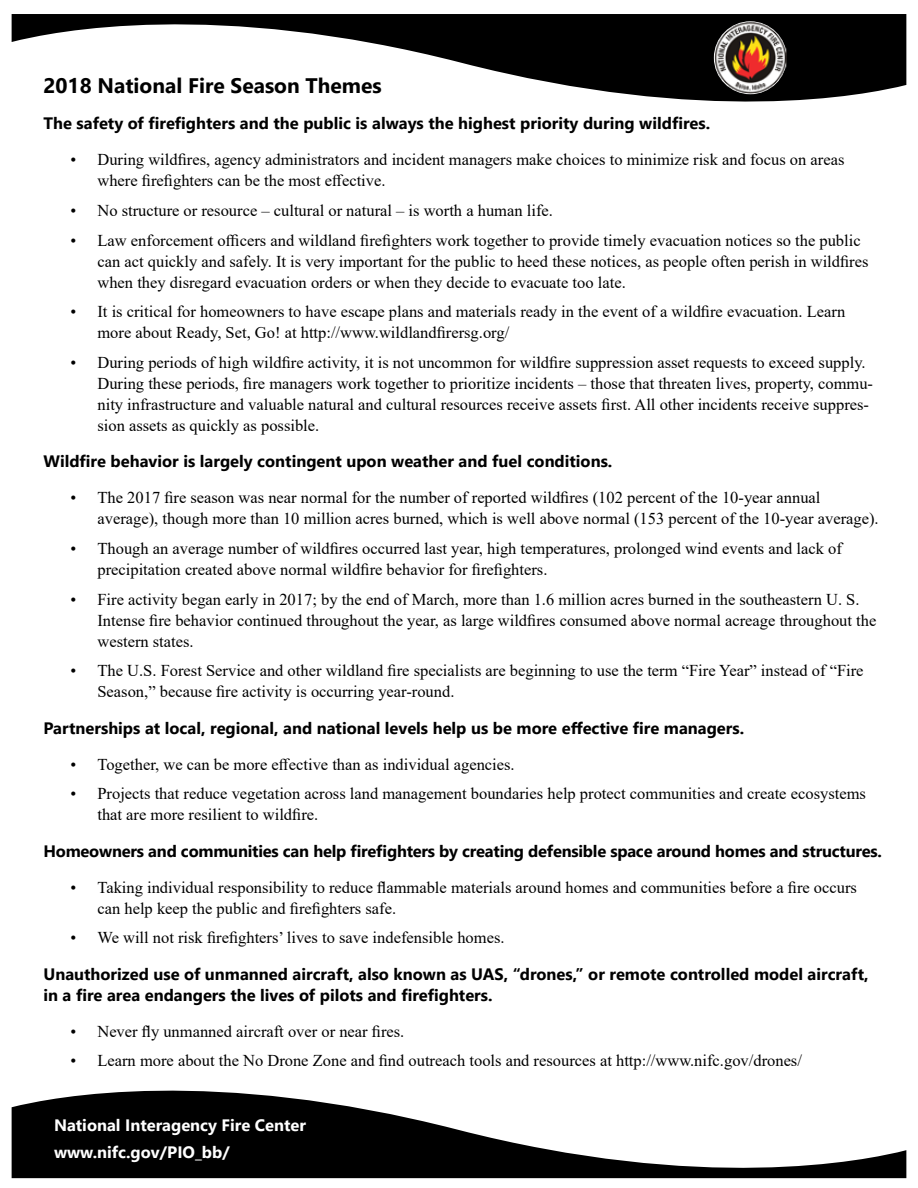
<style>
.page{position:relative;width:918px;height:1188px;background:#fff}
.page>*{position:absolute;margin:0;border:0;box-sizing:border-box;transform-origin:0 0}
.t1{font:700 21px "Segoe UI";color:#000}
.t2{font:16.5px/21px "Times New Roman";color:#000}
.t3{font:700 16.5px/21px "Segoe UI";color:#000}
.t4{font:700 16.5px/27px "Segoe UI";color:#fff}
</style>
<div class="page">
<svg style="left:12px;top:1090px;width:894px;height:89px;fill:#000"></svg>
<svg style="left:12px;top:14px;width:894px;height:88px;fill:#000"></svg>
<img style="left:715px;top:22px;width:71px;height:71px">
<p class="t1" style="left:44px;top:69px;width:340px">2018 National Fire Season Themes</p>
<p class="t3" style="left:44px;top:113px;width:668px">The safety of firefighters and the public is always the highest priority during wildfires.</p>
<p class="t2" style="left:97px;top:149px;width:748px;text-indent:-27px">• During wildfires, agency administrators and incident managers make choices to minimize risk and focus on areas where firefighters can be the most effective.</p>
<p class="t2" style="left:70px;top:199px;width:484px">• No structure or resource – cultural or natural – is worth a human life.</p>
<p class="t2" style="left:97px;top:229px;width:773px;text-indent:-27px">• Law enforcement officers and wildland firefighters work together to provide timely evacuation notices so the public can act quickly and safely. It is very important for the public to heed these notices, as people often perish in wildfires when they disregard evacuation orders or when they decide to evacuate too late.</p>
<p class="t2" style="left:97px;top:301px;width:749px;text-indent:-27px">• It is critical for homeowners to have escape plans and materials ready in the event of a wildfire evacuation. Learn more about Ready, Set, Go! at http://www.wildlandfirersg.org/</p>
<p class="t2" style="left:97px;top:351px;width:777px;text-indent:-27px">• During periods of high wildfire activity, it is not uncommon for wildfire suppression asset requests to exceed supply.<br>During these periods, fire managers work together to prioritize incidents – those that threaten lives, property, commu&shy;nity infrastructure and valuable natural and cultural resources receive assets first. All other incidents receive suppres&shy;sion assets as quickly as possible.</p>
<p class="t3" style="left:43px;top:451px;width:570px">Wildfire behavior is largely contingent upon weather and fuel conditions.</p>
<p class="t2" style="left:97px;top:487px;width:783px;text-indent:-27px">• The 2017 fire season was near normal for the number of reported wildfires (102 percent of the 10-year annual average), though more than 10 million acres burned, which is well above normal (153 percent of the 10-year average).</p>
<p class="t2" style="left:97px;top:537px;width:746px;text-indent:-27px">• Though an average number of wildfires occurred last year, high temperatures, prolonged wind events and lack of precipitation created above normal wildfire behavior for firefighters.</p>
<p class="t2" style="left:97px;top:588px;width:780px;text-indent:-27px">• Fire activity began early in 2017; by the end of March, more than 1.6 million acres burned in the southeastern U. S.<br>Intense fire behavior continued throughout the year, as large wildfires consumed above normal acreage throughout the western states.</p>
<p class="t2" style="left:97px;top:660px;width:768px;text-indent:-27px">• The U.S. Forest Service and other wildland fire specialists are beginning to use the term “Fire Year” instead of “Fire<br>Season,” because fire activity is occurring year-round.</p>
<p class="t3" style="left:43px;top:717px;width:702px">Partnerships at local, regional, and national levels help us be more effective fire managers.</p>
<p class="t2" style="left:70px;top:753px;width:446px">• Together, we can be more effective than as individual agencies.</p>
<p class="t2" style="left:97px;top:783px;width:770px;text-indent:-27px">• Projects that reduce vegetation across land management boundaries help protect communities and create ecosystems that are more resilient to wildfire.</p>
<p class="t3" style="left:43px;top:840px;width:840px">Homeowners and communities can help firefighters by creating defensible space around homes and structures.</p>
<p class="t2" style="left:97px;top:876px;width:761px;text-indent:-27px">• Taking individual responsibility to reduce flammable materials around homes and communities before a fire occurs can help keep the public and firefighters safe.</p>
<p class="t2" style="left:70px;top:927px;width:436px">• We will not risk firefighters’ lives to save indefensible homes.</p>
<p class="t3" style="left:43px;top:963px;width:827px">Unauthorized use of unmanned aircraft, also known as UAS, “drones,” or remote controlled model aircraft, in a fire area endangers the lives of pilots and firefighters.</p>
<p class="t2" style="left:70px;top:1020px;width:335px">• Never fly unmanned aircraft over or near fires.</p>
<p class="t2" style="left:70px;top:1050px;width:733px">• Learn more about the No Drone Zone and find outreach tools and resources at http://www.nifc.gov/drones/</p>
<p class="t4" style="left:54px;top:1111px;width:253px">National Interagency Fire Center www.nifc.gov/PIO_bb/</p>
</div>
